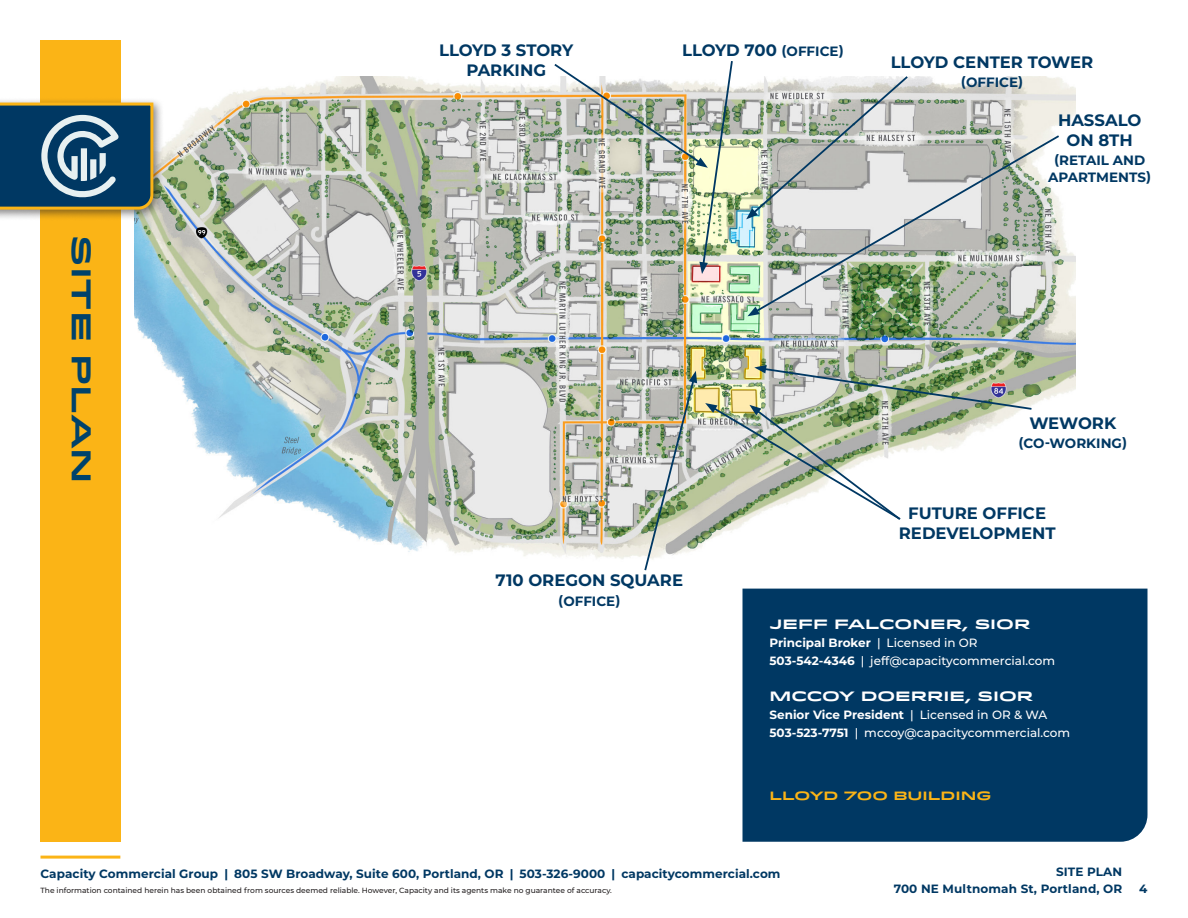
<style>
.page{position:relative;width:1188px;height:918px;background:#fff}
.page>*{position:absolute;margin:0;border:0;box-sizing:border-box;transform-origin:0 0}
.t1{font:700 27px "Idlewild";color:#00426b}
.t2{font:700 16.5px/19.5px "Montserrat";color:#003863;text-align:center}
.t3{font:700 13.5px/16.5px "Montserrat";color:#003863;text-align:center}
.Broker_Name{font:700 13.5px "Idlewild";color:#fff}
.Heading_3{font:700 12px "Montserrat";letter-spacing:.005em;color:#003863}
.Broker_Contact{font:500 12px "Montserrat";color:#fff}
.Broker_Title{font:700 12px "Montserrat";color:#fff}
.Sub-Heading__Yellow{font:700 12px "Idlewild";color:#fbb416}
.t4{font:500 7.5px "Montserrat";color:#231f20}
.s1{font-size:13.5px}
.s2{font-weight:500}
.s3{font-weight:700}
</style>
<div class="page">
<div style="left:40px;top:40px;width:81px;height:802px;background:#fbb416"></div>
<hr style="left:40px;top:856px;width:80px;height:3px;background:#fbb416">
<div style="left:742px;top:589px;width:406px;height:253px;background:#003863"></div>
<img style="left:134px;top:76px;width:941px;height:483px">
<svg style="left:746px;top:76px;width:164px;height:143px"></svg>
<img style="left:752px;top:134px;width:309px;height:180px">
<svg style="left:747px;top:307px;width:13px;height:9px"></svg>
<img style="left:705px;top:365px;width:329px;height:157px">
<img style="left:643px;top:371px;width:54px;height:200px">
<img style="left:552px;top:61px;width:182px;height:213px">
<div style="left:0;top:97px;width:164px;height:124px;background:#231f20;opacity:.55"></div>
<svg style="left:0;top:101px;width:155px;height:110px"></svg>
<p class="t1" style="left:102px;top:235px;width:250px;rotate:90deg">SITE PLAN</p>
<p class="t2" style="left:439px;top:40px;width:136px">LLOYD 3 STORY<br>PARKING</p>
<p class="t2" style="left:682px;top:40px;width:163px">LLOYD 700 <span class="s1">(OFFICE)</span></p>
<p class="t2" style="left:891px;top:52px;width:204px">LLOYD CENTER TOWER</p>
<p class="t3" style="left:961px;top:74px;width:64px">(OFFICE)</p>
<p class="t2" style="left:1058px;top:110px;width:85px">HASSALO<br>ON 8TH</p>
<p class="t3" style="left:1048px;top:152px;width:104px">(RETAIL AND<br>APARTMENTS)</p>
<p class="t2" style="left:496px;top:570px;width:189px">710 OREGON SQUARE</p>
<p class="t3" style="left:558px;top:592px;width:64px">(OFFICE)</p>
<p class="t2" style="left:1029px;top:413px;width:88px">WEWORK</p>
<p class="t3" style="left:1019px;top:435px;width:110px">(CO-WORKING)</p>
<p class="t2" style="left:908px;top:503px;width:139px">FUTURE OFFICE</p>
<p class="t2" style="left:899px;top:522px;width:158px">REDEVELOPMENT</p>
<p class="Broker_Name" style="left:770px;top:614px;width:262px">JEFF FALCONER, SIOR</p>
<p class="Broker_Title" style="left:770px;top:634px;width:210px">Principal Broker <span class="s2">| Licensed in OR</span></p>
<p class="Broker_Contact" style="left:770px;top:652px;width:287px"><span class="s3">503-542-4346</span> | jeff@capacitycommercial.com</p>
<p class="Broker_Name" style="left:770px;top:686px;width:265px">MCCOY DOERRIE, SIOR</p>
<p class="Broker_Title" style="left:770px;top:706px;width:279px">Senior Vice President <span class="s2">| Licensed in OR &amp; WA</span></p>
<p class="Broker_Contact" style="left:770px;top:724px;width:302px"><span class="s3">503-523-7751</span> | mccoy@capacitycommercial.com</p>
<p class="Sub-Heading__Yellow" style="left:770px;top:787px;width:223px">LLOYD 700 BUILDING</p>
<p class="Heading_3" style="left:40px;top:865px;width:742px">Capacity Commercial Group | 805 SW Broadway, Suite 600, Portland, OR | 503-326-9000 | capacitycommercial.com</p>
<p class="Heading_3" style="left:1056px;top:863px;width:68px">SITE PLAN</p>
<p class="t4" style="left:40px;top:885px;width:573px">The information contained herein has been obtained from sources deemed reliable. However, Capacity and its agents make no guarantee of accuracy.</p>
<p class="Heading_3" style="left:894px;top:880px;width:230px">700 NE Multnomah St, Portland, OR</p>
<p class="Heading_3" style="left:1139px;top:880px;width:10px">4</p>
</div>
